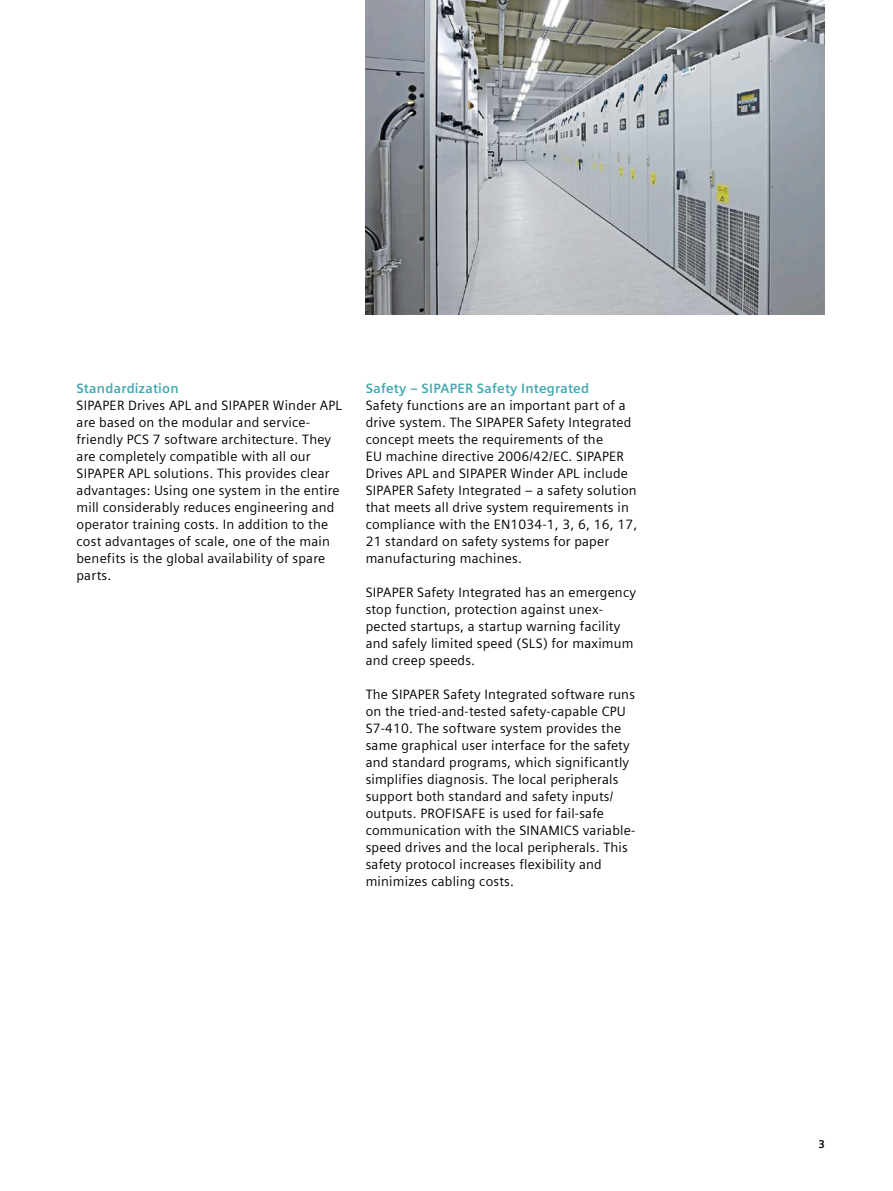
<style>
.page{position:relative;width:893px;height:1191px;background:#fff}
.page>*{position:absolute;margin:0;border:0;box-sizing:border-box;transform-origin:0 0}
.t1{font:13.5px/17px "Siemens Sans Global";letter-spacing:.015em;color:#000}
.t2{font:700 13.5px "Siemens Sans Global";letter-spacing:.015em;color:#43a9b0}
.t3{font:700 11.25px "Siemens Sans Global";color:#000}
</style>
<div class="page">
<img style="left:366px;top:0;width:459px;height:315px">
<p class="t2" style="left:77px;top:380px;width:104px">Standardization</p>
<p class="t1" style="left:77px;top:397px;width:267px">SIPAPER Drives APL and SIPAPER Winder APL are based on the modular and service&shy;friendly PCS 7 software architecture. They are completely compatible with all our SIPAPER APL solutions. This provides clear advantages: Using one system in the entire mill considerably reduces engineering and operator training costs. In addition to the cost advantages of scale, one of the main benefits is the global availability of spare parts.</p>
<p class="t2" style="left:366px;top:380px;width:225px">Safety – SIPAPER Safety Integrated</p>
<p class="t1" style="left:366px;top:397px;width:273px">Safety functions are an important part of a drive system. The SIPAPER Safety Integrated concept meets the requirements of the<br>EU machine directive 2006/42/EC. SIPAPER Drives APL and SIPAPER Winder APL include SIPAPER Safety Integrated – a safety solution that meets all drive system requirements in compliance with the EN1034-1, 3, 6, 16, 17, 21 standard on safety systems for paper manufacturing machines.</p>
<p class="t1" style="left:366px;top:584px;width:272px">SIPAPER Safety Integrated has an emergency stop function, protection against unex&shy;pected startups, a startup warning facility and safely limited speed (SLS) for maximum and creep speeds.</p>
<p class="t1" style="left:366px;top:686px;width:271px">The SIPAPER Safety Integrated software runs on the tried-and-tested safety-capable CPU S7-410. The software system provides the same graphical user interface for the safety and standard programs, which significantly simplifies diagnosis. The local peripherals support both standard and safety inputs/ outputs. PROFISAFE is used for fail-safe communication with the SINAMICS variable&shy;speed drives and the local peripherals. This safety protocol increases flexibility and minimizes cabling costs.</p>
<p class="t3" style="left:818px;top:1137px;width:8px">3</p>
</div>
